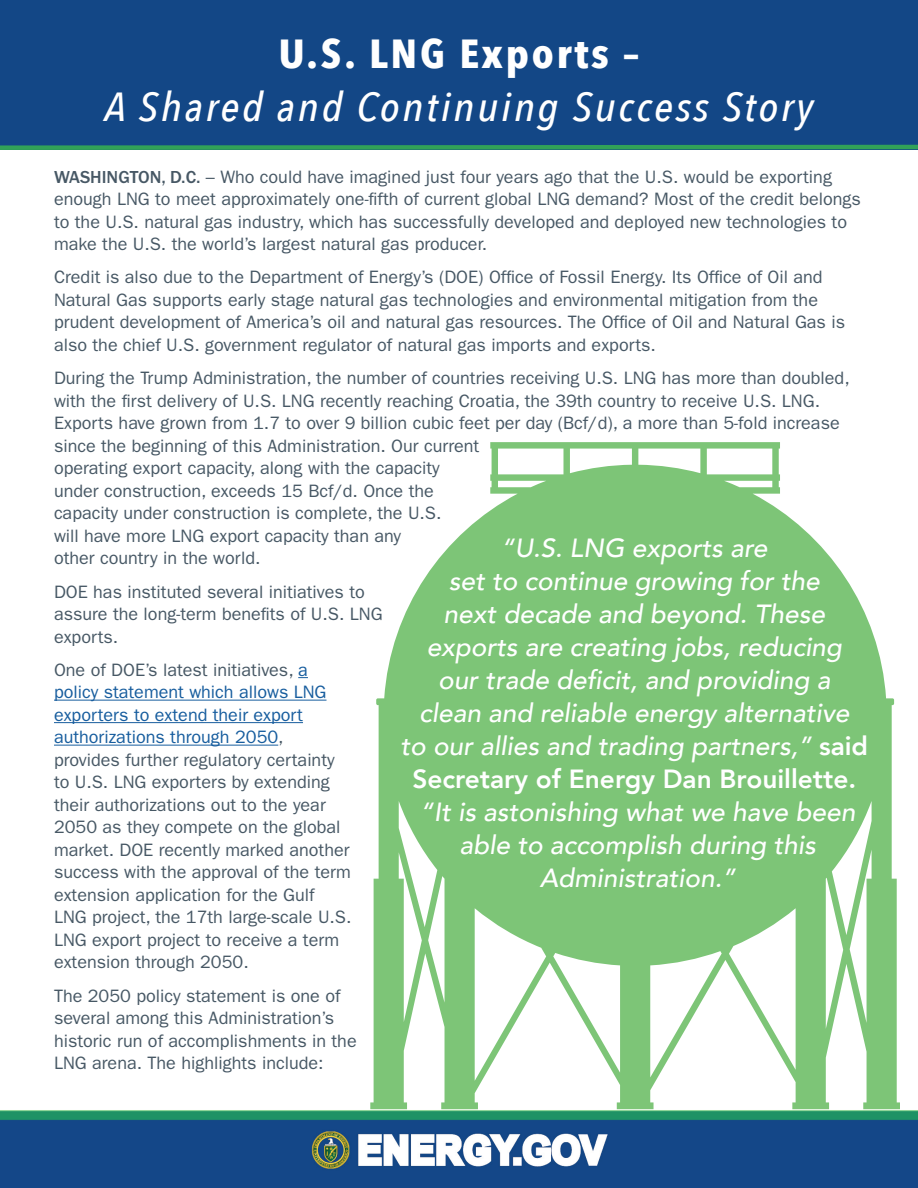
<style>
.page{position:relative;width:918px;height:1188px;background:#fff}
.page>*{position:absolute;margin:0;border:0;box-sizing:border-box;transform-origin:0 0}
.t1{font:italic 500 40.5px "Avenir Next Condensed";letter-spacing:.06em;color:#fff;scale:1.1 1}
.t2{font:700 40.5px "Avenir Next Condensed";letter-spacing:.06em;color:#fff;scale:1.1 1}
.intro_statement{font:italic 500 26.25px/33px "Avenir";color:#fff;text-align:center}
.intro_statement-2{font:18px/22.5px "ITC Franklin Gothic Std";color:#475865}
.s1{font-weight:500}
.s2{color:#175d9e}
.s3{font-weight:800;font-style:normal}
</style>
<div class="page">
<img style="left:0;top:678px;width:918px;height:510px">
<div style="left:0;top:0;width:918px;height:149px;background:#134786"></div>
<hr style="left:54px;top:700px;width:273px;height:1px;background:#175d9e">
<hr style="left:54px;top:722px;width:249px;height:1px;background:#175d9e">
<hr style="left:54px;top:745px;width:224px;height:1px;background:#175d9e">
<svg style="left:0;top:144px;width:918px;height:6px"></svg>
<svg style="left:370px;top:442px;width:530px;height:667px;fill:#7dc577"></svg>
<p class="t2" style="left:279px;top:29px;width:329px">U.S. LNG Exports –</p>
<p class="t1" style="left:104px;top:82px;width:646px">A Shared and Continuing Success Story</p>
<p class="intro_statement-2" style="left:54px;top:165px;width:809px"><span class="s1">WASHINGTON, D.C.</span> – Who could have imagined just four years ago that the U.S. would be exporting enough LNG to meet approximately one-fifth of current global LNG demand? Most of the credit belongs to the U.S. natural gas industry, which has successfully developed and deployed new technologies to make the U.S. the world’s largest natural gas producer.</p>
<p class="intro_statement-2" style="left:54px;top:266px;width:793px">Credit is also due to the Department of Energy’s (DOE) Office of Fossil Energy. Its Office of Oil and Natural Gas supports early stage natural gas technologies and environmental mitigation from the prudent development of America’s oil and natural gas resources. The Office of Oil and Natural Gas is also the chief U.S. government regulator of natural gas imports and exports.</p>
<p class="intro_statement-2" style="left:54px;top:367px;width:797px">During the Trump Administration, the number of countries receiving U.S. LNG has more than doubled, with the first delivery of U.S. LNG recently reaching Croatia, the 39th country to receive U.S. LNG.<br>Exports have grown from 1.7 to over 9 billion cubic feet per day (Bcf/d), a more than 5-fold increase since the beginning of this Administration. Our current<br>operating export capacity, along with the capacity<br>under construction, exceeds 15 Bcf/d. Once the<br>capacity under construction is complete, the U.S.<br>will have more LNG export capacity than any<br>other country in the world.</p>
<p class="intro_statement-2" style="left:54px;top:580px;width:330px">DOE has instituted several initiatives to assure the long-term benefits of U.S. LNG exports.</p>
<p class="intro_statement-2" style="left:54px;top:659px;width:299px">One of DOE’s latest initiatives, <span class="s2">a policy statement which allows LNG exporters to extend their export authorizations through 2050</span>, provides further regulatory certainty to U.S. LNG exporters by extending their authorizations out to the year 2050 as they compete on the global market. DOE recently marked another success with the approval of the term extension application for the Gulf LNG project, the 17th large-scale U.S.<br>LNG export project to receive a term extension through 2050.</p>
<p class="intro_statement-2" style="left:54px;top:984px;width:304px">The 2050 policy statement is one of several among this Administration’s historic run of accomplishments in the LNG arena. The highlights include:</p>
<p class="intro_statement" style="left:400px;top:532px;width:469px">“U.S. LNG exports are<br>set to continue growing for the<br>next decade and beyond. These exports are creating jobs, reducing<br>our trade deficit, and providing a<br>clean and reliable energy alternative<br>to our allies and trading partners,” <span class="s3">said<br>Secretary of Energy Dan Brouillette. </span>“It is astonishing what we have been able to accomplish during this<br>Administration.”</p>
</div>
